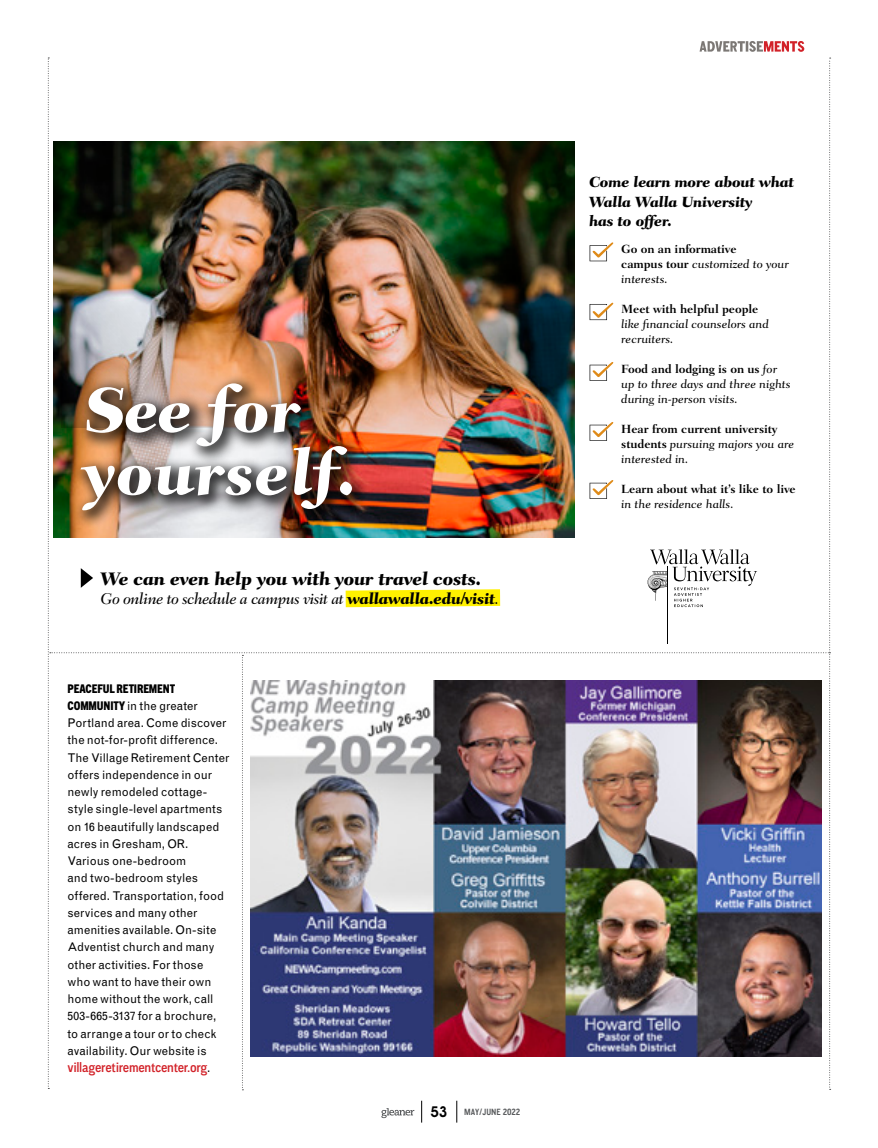
<style>
.page{position:relative;width:878px;height:1148px;background:#fff}
.page>*{position:absolute;margin:0;border:0;box-sizing:border-box;transform-origin:0 0}
.t1{font:800 64.5px/62.7px "Fairfield LT Std Caption";color:#fff}
.t2{font:800 18.45px "Fairfield LT Std Caption";letter-spacing:-.03em;color:#000}
.t3{font:italic 500 15.9px "Fairfield LT Std";letter-spacing:-.03em;color:#000}
.t4{font:800 15px/19.5px "Fairfield LT Std Caption";letter-spacing:-.03em;color:#000}
.body-Advertisements{font:500 14.25px "CA Normal";letter-spacing:-.02em;color:#d22229}
.t5{font:700 12.15px/15px "Fairfield LT Std";letter-spacing:-.01em;color:#000}
.t6{font:12.15px/15px "Fairfield LT Std Caption Med";letter-spacing:-.01em;color:#000}
.body-Advertisements-2{font:12px/17.2px "Grotesque MT Std";color:#000}
.t7{font:700 9px "CA Normal";color:#57595b}
.s1{font-family:"Fairfield LT Std Caption";font-weight:800;font-style:normal}
.s2{font-family:"Trade Gothic Next LT Pro";font-weight:800;font-stretch:condensed}
.s3{font-family:"Grotesque MT Std";font-weight:400;font-size:12px;color:#000}
.s4{font-family:"Lubalin Graph IT Cby BT";font-weight:600;font-size:15px;color:#000}
.s5{font-family:"Fairfield LT Std Caption Med";font-weight:400}
.s6{font-family:"Fairfield LT Std";font-weight:700}
</style>
<div class="page">
<svg style="left:381px;top:1108px;width:33px;height:10px"></svg>
<svg style="left:456px;top:1100px;width:1px;height:22px"></svg>
<svg style="left:421px;top:1100px;width:1px;height:22px"></svg>
<svg style="left:699px;top:41px;width:105px;height:11px"></svg>
<img style="left:48px;top:58px;width:783px;height:1032px">
<img style="left:251px;top:681px;width:570px;height:375px">
<p class="t1" style="left:84px;top:380px;width:275px">See for yourself.</p>
<p class="t2" style="left:100px;top:568px;width:382px">We can even help you with your travel costs.</p>
<p class="t3" style="left:100px;top:589px;width:400px">Go online to schedule a campus visit at <span class="s1">wallawalla.edu/visit</span>.</p>
<p class="body-Advertisements-2" style="left:68px;top:680px;width:163px"><span class="s2">PEACEFUL RETIREMENT<br>COMMUNITY</span> in the greater<br>Portland area. Come discover the not-for-profit difference.<br>The Village Retirement Center offers independence in our newly remodeled cottage&shy;style single-level apartments on 16 beautifully landscaped acres in Gresham, OR.<br>Various one-bedroom<br>and two-bedroom styles offered. Transportation, food services and many other amenities available. On-site<br>Adventist church and many other activities. For those<br>who want to have their own home without the work, call<br>503-665-3137 for a brochure, to arrange a tour or to check availability. Our website is</p>
<p class="body-Advertisements" style="left:68px;top:1057px;width:144px">villageretirementcenter.org<span class="s3">.</span></p>
<p class="t7" style="left:430px;top:1105px;width:91px"><span class="s4">53</span> MAY/JUNE 2022</p>
<p class="t4" style="left:589px;top:173px;width:207px">Come learn more about what<br>Walla Walla University<br>has to offer.</p>
<p class="t5" style="left:621px;top:241px;width:169px">Go on an informative<br>campus tour <span class="s5">customized to your interests.</span></p>
<p class="t6" style="left:621px;top:301px;width:149px"><span class="s6">Meet with helpful people </span>like financial counselors and recruiters.</p>
<p class="t6" style="left:621px;top:361px;width:171px"><span class="s6">Food and lodging is on us</span> for up to three days and three nights during in-person visits.</p>
<p class="t5" style="left:621px;top:421px;width:174px">Hear from current university students <span class="s5">pursuing majors you are interested in.</span></p>
<p class="t5" style="left:621px;top:481px;width:176px">Learn about what it’s like to live <span class="s5">in the residence halls.</span></p>
</div>
